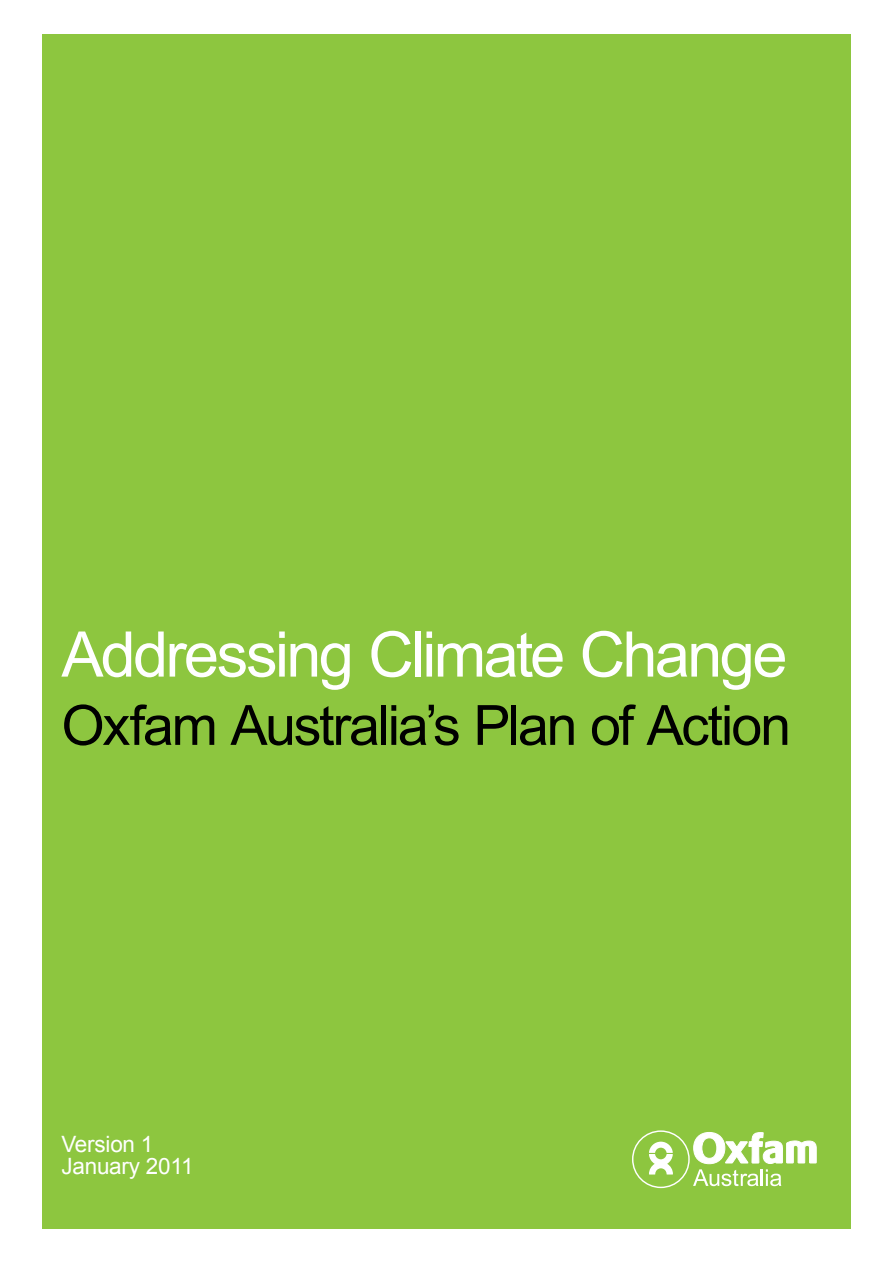
<style>
.page{position:relative;width:893px;height:1263px;background:#fff}
.page>*{position:absolute;margin:0;border:0;box-sizing:border-box;transform-origin:0 0}
.t1{font:63px "Arial";letter-spacing:-.04em;color:#fff}
.t2{font:55.5px "Arial";letter-spacing:-.04em;color:#000}
.t3{font:22.5px/22.5px "Arial";letter-spacing:-.01em;color:#fff}
</style>
<div class="page">
<div style="left:42px;top:34px;width:808px;height:1195px;background:#8dc63f"></div>
<svg style="left:632px;top:1130px;width:184px;height:58px"></svg>
<p class="t1" style="left:61px;top:613px;width:728px">Addressing Climate Change</p>
<p class="t2" style="left:61px;top:689px;width:731px">Oxfam Australia’s Plan of Action</p>
<p class="t3" style="left:61px;top:1132px;width:134px">Version 1<br>January 2011</p>
</div>
